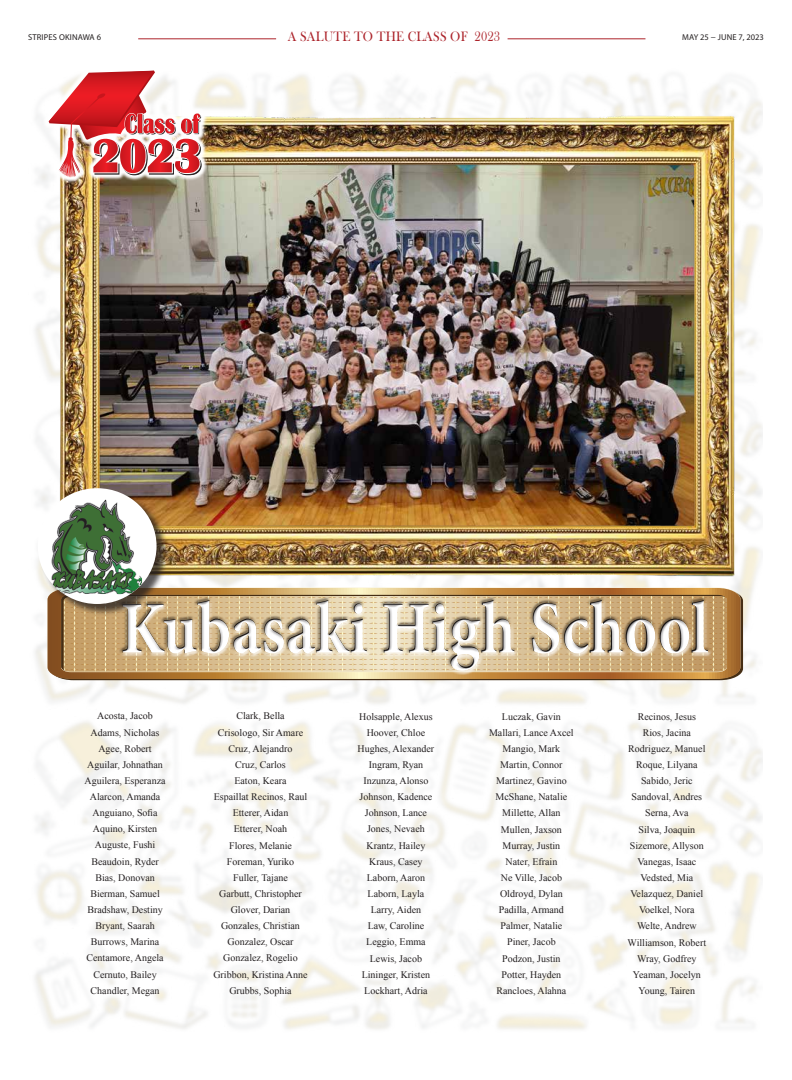
<style>
.page{position:relative;width:792px;height:1080px;background:#fff}
.page>*{position:absolute;margin:0;border:0;box-sizing:border-box;transform-origin:0 0}
.t1{font:700 74.8px "Minion Pro";color:#fff;scale:.85 1}
.t2{font:14px "Bask Old Face";letter-spacing:.02em;color:#ac242b;scale:.9 1}
.t3{font:10px/16.1px "Times New Roman";color:#231f20;text-align:center}
.t4{font:8.5px "Myriad Pro";color:#231f20}
.t5{font:8.5px "Myriad Pro";letter-spacing:.02em;color:#231f20}
</style>
<div class="page">
<hr style="left:508px;top:38px;width:137px;height:1px;background:#ac242b">
<hr style="left:138px;top:38px;width:138px;height:1px;background:#ac242b">
<svg style="left:48px;top:616px;width:31px;height:63px;background:#a17646"></svg>
<img style="left:50px;top:107px;width:689px;height:461px">
<svg style="left:79px;top:568px;width:683px;height:120px"></svg>
<div style="left:120px;top:598px;width:592px;height:77px;background:#fff;opacity:.75"></div>
<div style="left:119px;top:597px;width:592px;height:71px;background:#231f20;opacity:.45"></div>
<svg style="left:42px;top:70px;width:166px;height:114px"></svg>
<svg style="left:49px;top:71px;width:152px;height:107px"></svg>
<div style="left:39px;top:490px;width:130px;height:126px;background:#231f20;opacity:.75"></div>
<div style="left:38px;top:488px;width:119px;height:116px;background:#fff;border-radius:50%"></div>
<img style="left:48px;top:500px;width:94px;height:94px">
<p class="t5" style="left:28px;top:32px;width:74px">STRIPES OKINAWA 6</p>
<h2 class="t2" style="left:288px;top:28px;width:237px">A SALUTE TO THE CLASS OF 2023</h2>
<p class="t4" style="left:682px;top:32px;width:83px">MAY 25 − JUNE 7, 2023</p>
<h1 class="t1" style="left:120px;top:576px;width:694px">Kubasaki High School</h1>
<p class="t3" style="left:85px;top:708px;width:83px">Acosta, Jacob<br>Adams, Nicholas<br>Agee, Robert<br>Aguilar, Johnathan<br>Aguilera, Esperanza<br>Alarcon, Amanda<br>Anguiano, Sofia<br>Aquino, Kirsten<br>Auguste, Fushi<br>Beaudoin, Ryder<br>Bias, Donovan<br>Bierman, Samuel<br>Bradshaw, Destiny<br>Bryant, Saarah<br>Burrows, Marina<br>Centamore, Angela<br>Cernuto, Bailey<br>Chandler, Megan</p>
<p class="t3" style="left:213px;top:708px;width:96px">Clark, Bella<br>Crisologo, Sir Amare<br>Cruz, Alejandro<br>Cruz, Carlos<br>Eaton, Keara<br>Espaillat Recinos, Raul<br>Etterer, Aidan<br>Etterer, Noah<br>Flores, Melanie<br>Foreman, Yuriko<br>Fuller, Tajane<br>Garbutt, Christopher<br>Glover, Darian<br>Gonzales, Christian<br>Gonzalez, Oscar<br>Gonzalez, Rogelio<br>Gribbon, Kristina Anne<br>Grubbs, Sophia</p>
<p class="t3" style="left:358px;top:708px;width:78px">Holsapple, Alexus<br>Hoover, Chloe<br>Hughes, Alexander<br>Ingram, Ryan<br>Inzunza, Alonso<br>Johnson, Kadence<br>Johnson, Lance<br>Jones, Nevaeh<br>Krantz, Hailey<br>Kraus, Casey<br>Laborn, Aaron<br>Laborn, Layla<br>Larry, Aiden<br>Law, Caroline<br>Leggio, Emma<br>Lewis, Jacob<br>Lininger, Kristen<br>Lockhart, Adria</p>
<p class="t3" style="left:489px;top:708px;width:86px">Luczak, Gavin<br>Mallari, Lance Axcel<br>Mangio, Mark<br>Martin, Connor<br>Martinez, Gavino<br>McShane, Natalie<br>Millette, Allan<br>Mullen, Jaxson<br>Murray, Justin<br>Nater, Efrain<br>Ne Ville, Jacob<br>Oldroyd, Dylan<br>Padilla, Armand<br>Palmer, Natalie<br>Piner, Jacob<br>Podzon, Justin<br>Potter, Hayden<br>Rancloes, Alahna</p>
<p class="t3" style="left:628px;top:708px;width:80px">Recinos, Jesus<br>Rios, Jacina<br>Rodriguez, Manuel<br>Roque, Lilyana<br>Sabido, Jeric<br>Sandoval, Andres<br>Serna, Ava<br>Silva, Joaquin<br>Sizemore, Allyson<br>Vanegas, Isaac<br>Vedsted, Mia<br>Velazquez, Daniel<br>Voelkel, Nora<br>Welte, Andrew<br>Williamson, Robert<br>Wray, Godfrey<br>Yeaman, Jocelyn<br>Young, Tairen</p>
</div>
